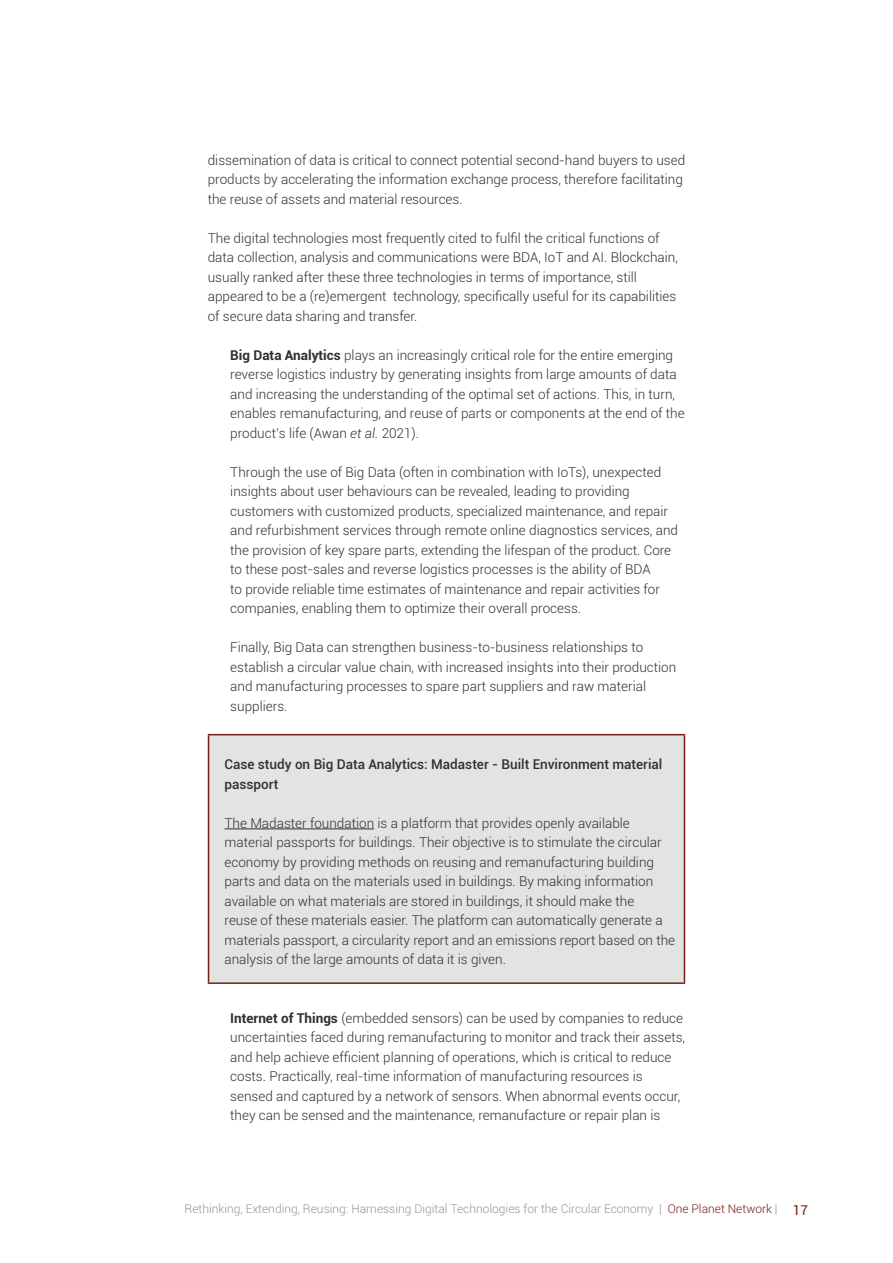
<style>
.page{position:relative;width:893px;height:1263px;background:#fff}
.page>*{position:absolute;margin:0;border:0;box-sizing:border-box;transform-origin:0 0}
.t1{font:300 13.5px/19.5px "Roboto";color:#312f30}
.t2{font:500 13.5px/19.5px "Roboto";color:#312f30}
.t3{font:300 12px "Roboto";color:#939598}
.s1{font-weight:700}
.s2{font-style:italic}
.s3{color:#7a1e14}
.s4{font-weight:400;font-size:13.5px;color:#7a1e14}
</style>
<div class="page">
<div style="left:209px;top:735px;width:475px;height:248px;background:#e2e3e3"></div>
<hr style="left:208px;top:734px;width:477px;height:1px;background:#7a1e14">
<hr style="left:208px;top:735px;width:1px;height:247px;background:#7a1e14">
<hr style="left:684px;top:735px;width:1px;height:247px;background:#7a1e14">
<hr style="left:208px;top:982px;width:477px;height:2px;background:#7a1e14">
<hr style="left:225px;top:828px;width:149px;height:1px;background:#312f30">
<p class="t1" style="left:208px;top:150px;width:479px">dissemination of data is critical to connect potential second-hand buyers to used products by accelerating the information exchange process, therefore facilitating the reuse of assets and material resources.</p>
<p class="t1" style="left:208px;top:228px;width:472px">The digital technologies most frequently cited to fulfil the critical functions of data collection, analysis and communications were BDA, IoT and AI. Blockchain, usually ranked after these three technologies in terms of importance, still appeared to be a (re)emergent technology, specifically useful for its capabilities of secure data sharing and transfer.</p>
<p class="t1" style="left:230px;top:345px;width:456px"><span class="s1">Big Data Analytics</span> plays an increasingly critical role for the entire emerging reverse logistics industry by generating insights from large amounts of data and increasing the understanding of the optimal set of actions. This, in turn, enables remanufacturing, and reuse of parts or components at the end of the product’s life (Awan <span class="s2">et al.</span> 2021).</p>
<p class="t1" style="left:230px;top:462px;width:449px">Through the use of Big Data (often in combination with IoTs), unexpected insights about user behaviours can be revealed, leading to providing customers with customized products, specialized maintenance, and repair and refurbishment services through remote online diagnostics services, and the provision of key spare parts, extending the lifespan of the product. Core to these post-sales and reverse logistics processes is the ability of BDA<br>to provide reliable time estimates of maintenance and repair activities for companies, enabling them to optimize their overall process.</p>
<p class="t1" style="left:230px;top:637px;width:447px">Finally, Big Data can strengthen business-to-business relationships to establish a circular value chain, with increased insights into their production and manufacturing processes to spare part suppliers and raw material suppliers.</p>
<p class="t2" style="left:225px;top:754px;width:439px">Case study on Big Data Analytics: Madaster - Built Environment material passport</p>
<p class="t1" style="left:225px;top:813px;width:452px">The Madaster foundation is a platform that provides openly available material passports for buildings. Their objective is to stimulate the circular economy by providing methods on reusing and remanufacturing building parts and data on the materials used in buildings. By making information available on what materials are stored in buildings, it should make the<br>reuse of these materials easier. The platform can automatically generate a materials passport, a circularity report and an emissions report based on the analysis of the large amounts of data it is given.</p>
<p class="t1" style="left:230px;top:1008px;width:456px"><span class="s1">Internet of Things</span> (embedded sensors) can be used by companies to reduce uncertainties faced during remanufacturing to monitor and track their assets, and help achieve efficient planning of operations, which is critical to reduce costs. Practically, real-time information of manufacturing resources is sensed and captured by a network of sensors. When abnormal events occur, they can be sensed and the maintenance, remanufacture or repair plan is</p>
<p class="t3" style="left:185px;top:1201px;width:625px">Rethinking, Extending, Reusing: Harnessing Digital Technologies for the Circular Economy | <span class="s3">One Planet Network</span> | <span class="s4">17</span></p>
</div>
